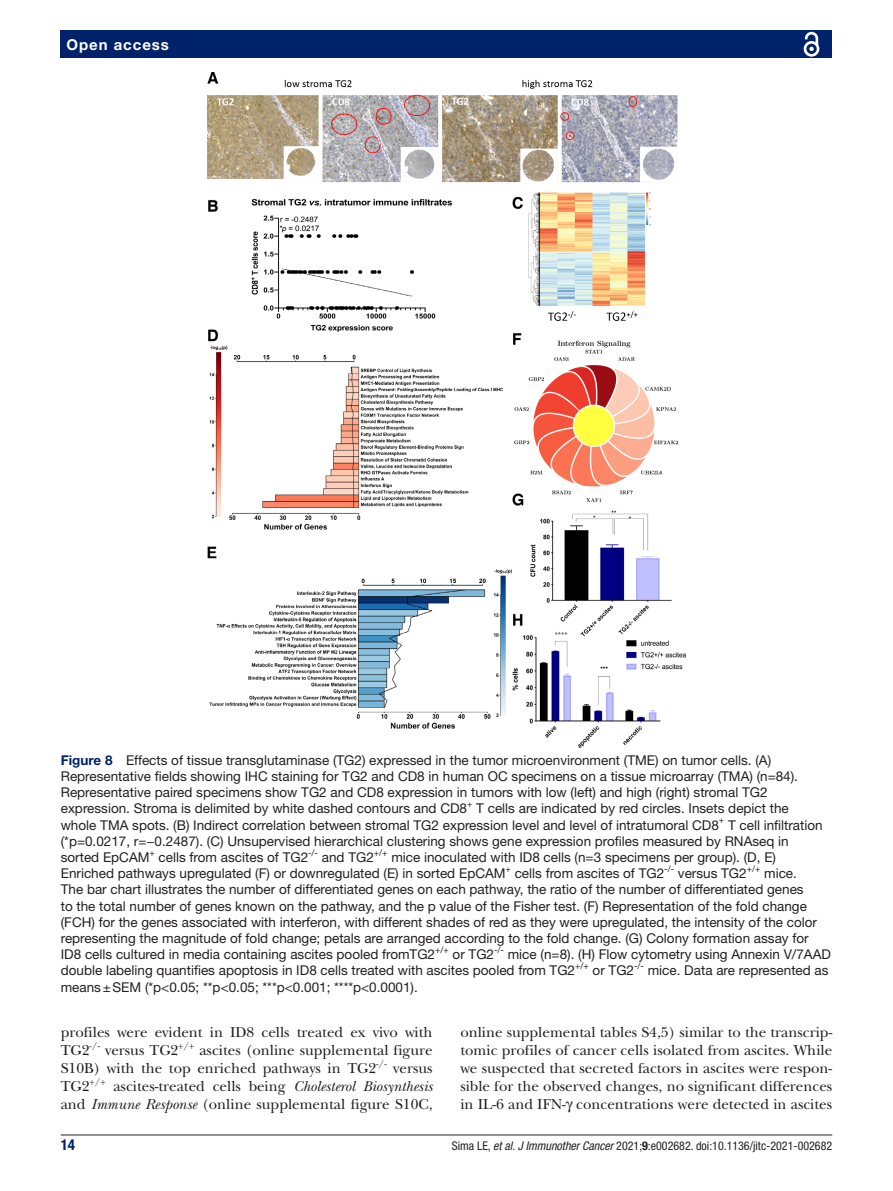
<style>
.page{position:relative;width:893px;height:1191px;background:#fff}
.page>*{position:absolute;margin:0;border:0;box-sizing:border-box;transform-origin:0 0}
.t1{font:15px/18px "New Baskerville";color:#231f20}
.t2{font:700 15px "Helvetica Neue LT Std";letter-spacing:.065em;color:#fff}
.t3{font:700 condensed 15px "Helvetica Neue LT Std";color:#00226b}
.t4{font:13.5px/16.2px "Helvetica Neue LT Std";color:#231f20}
.t5{font:condensed 12px "Helvetica Neue LT Std";color:#231f20}
.t6{font:9.9px "New Baskerville";color:#231f20}
.t7{font:9px "Helvetica Neue LT Std";color:#231f20}
.s1{font-weight:700;color:#00226b}
.s2{font-style:italic}
.s3{font-weight:700}
</style>
<div class="page">
<hr style="left:61px;top:1134px;width:771px;height:1px;background:#231f20">
<div style="left:61px;top:31px;width:771px;height:27px;background:#00226b"></div>
<svg style="left:803px;top:31px;width:17px;height:26px"></svg>
<img style="left:207px;top:73px;width:479px;height:674px">
<p class="t2" style="left:66px;top:35px;width:104px">Open access</p>
<p class="t4" style="left:61px;top:751px;width:739px"><span class="s1">Figure 8</span> Effects of tissue transglutaminase (TG2) expressed in the tumor microenvironment (TME) on tumor cells. (A)<br>Representative fields showing IHC staining for TG2 and CD8 in human OC specimens on a tissue microarray (TMA) (n=84).<br>Representative paired specimens show TG2 and CD8 expression in tumors with low (left) and high (right) stromal TG2 expression. Stroma is delimited by white dashed contours and CD8<sup>+</sup> T cells are indicated by red circles. Insets depict the whole TMA spots. (B) Indirect correlation between stromal TG2 expression level and level of intratumoral CD8</p>
<p class="t7" style="left:719px;top:815px;width:7px">+</p>
<p class="t4" style="left:61px;top:816px;width:763px;text-indent:667px">T cell infiltration (*p=0.0217, r=−0.2487). (C) Unsupervised hierarchical clustering shows gene expression profiles measured by RNAseq in sorted EpCAM<sup>+</sup> cells from ascites of TG2<sup>-/-</sup> and TG2<sup>+/+</sup> mice inoculated with ID8 cells (n=3 specimens per group). (D, E)<br>Enriched pathways upregulated (F) or downregulated (E) in sorted EpCAM</p>
<p class="t7" style="left:506px;top:863px;width:7px">+</p>
<p class="t4" style="left:515px;top:865px;width:151px">cells from ascites of TG2</p>
<p class="t7" style="left:664px;top:863px;width:11px">-/-</p>
<p class="t4" style="left:678px;top:865px;width:70px">versus TG2</p>
<p class="t7" style="left:747px;top:863px;width:15px">+/+</p>
<p class="t4" style="left:61px;top:865px;width:758px;text-indent:703px">mice.<br>The bar chart illustrates the number of differentiated genes on each pathway, the ratio of the number of differentiated genes to the total number of genes known on the pathway, and the p value of the Fisher test. (F) Representation of the fold change (FCH) for the genes associated with interferon, with different shades of red as they were upregulated, the intensity of the color representing the magnitude of fold change; petals are arranged according to the fold change. (G) Colony formation assay for ID8 cells cultured in media containing ascites pooled fromTG2</p>
<p class="t7" style="left:435px;top:944px;width:15px">+/+</p>
<p class="t4" style="left:453px;top:946px;width:43px">or TG2</p>
<p class="t7" style="left:494px;top:944px;width:11px">-/-</p>
<p class="t4" style="left:61px;top:946px;width:772px;text-indent:447px">mice (n=8). (H) Flow cytometry using Annexin V/7AAD double labeling quantifies apoptosis in ID8 cells treated with ascites pooled from TG2</p>
<p class="t7" style="left:575px;top:960px;width:15px">+/+</p>
<p class="t4" style="left:593px;top:962px;width:43px">or TG2</p>
<p class="t7" style="left:634px;top:960px;width:11px">-/-</p>
<p class="t4" style="left:648px;top:962px;width:182px">mice. Data are represented as</p>
<p class="t4" style="left:61px;top:978px;width:359px">means±SEM (*p&lt;0.05; **p&lt;0.05; ***p&lt;0.001; ****p&lt;0.0001).</p>
<p class="t1" style="left:61px;top:1023px;width:373px">profiles were evident in ID8 cells treated ex vivo with<br>TG2</p>
<p class="t6" style="left:90px;top:1039px;width:12px">-/-</p>
<p class="t1" style="left:105px;top:1041px;width:75px">versus TG2</p>
<p class="t6" style="left:178px;top:1039px;width:18px">+/+</p>
<p class="t1" style="left:61px;top:1041px;width:373px;text-indent:139px">ascites (online supplemental figure<br>S10B) with the top enriched pathways in TG2</p>
<p class="t6" style="left:376px;top:1057px;width:12px">-/-</p>
<p class="t1" style="left:393px;top:1059px;width:41px">versus</p>
<p class="t1" style="left:61px;top:1077px;width:30px">TG2</p>
<p class="t6" style="left:90px;top:1075px;width:18px">+/+</p>
<p class="t1" style="left:61px;top:1077px;width:373px;text-align:right">ascites-treated cells being <span class="s2">Cholesterol Biosynthesis<br></span>and <span class="s2">Immune Response</span> (online supplemental figure S10C,</p>
<p class="t1" style="left:460px;top:1023px;width:373px;text-align:justify">online supplemental tables S4,5) similar to the transcrip&shy;tomic profiles of cancer cells isolated from ascites. While we suspected that secreted factors in ascites were respon&shy;sible for the observed changes, no significant differences in IL-6 and IFN- concentrations were detected in ascites</p>
<p class="t3" style="left:61px;top:1135px;width:16px">14</p>
<p class="t5" style="left:452px;top:1138px;width:382px">Sima LE, <span class="s2">et al</span>. <span class="s2">J Immunother Cancer</span> 2021;<span class="s3">9</span>:e002682. doi:10.1136/jitc-2021-002682</p>
</div>
